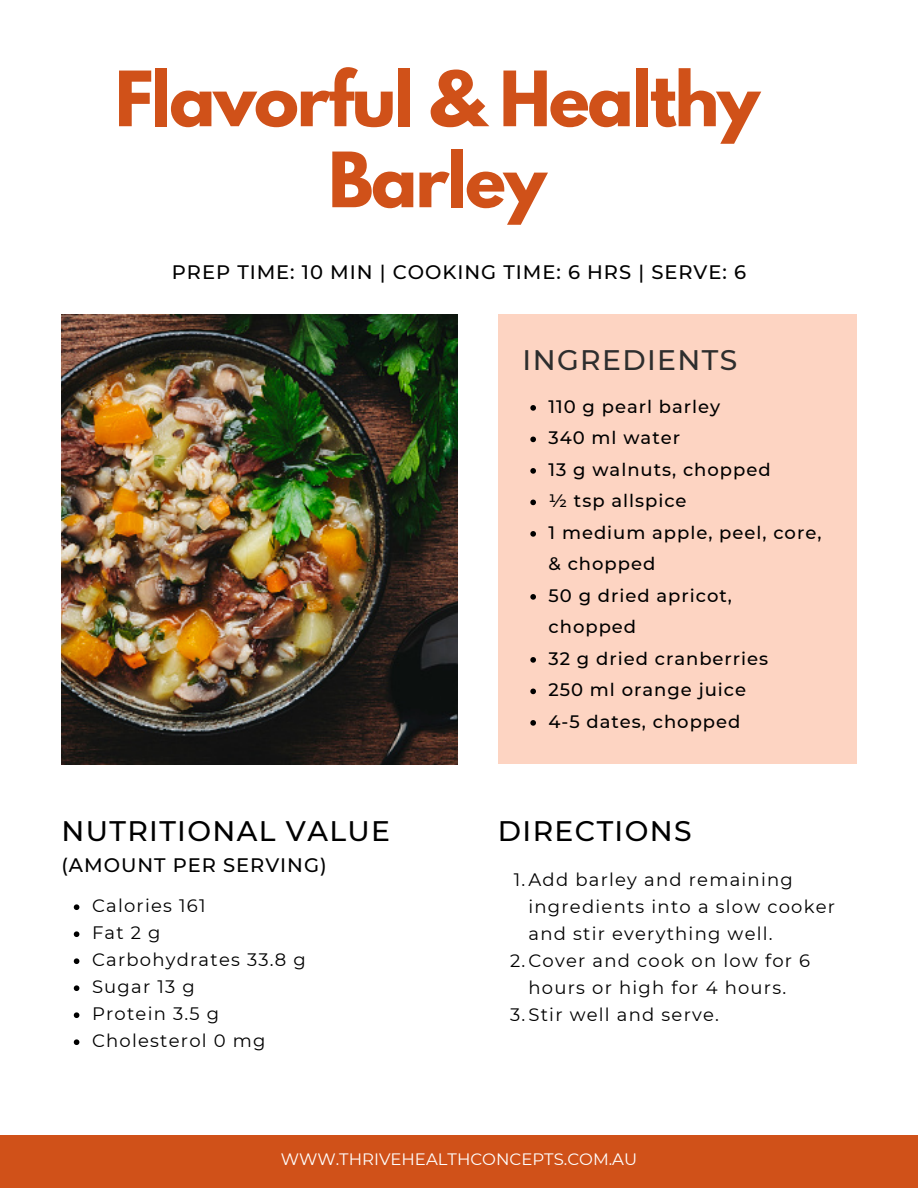
<style>
.page{position:relative;width:918px;height:1188px;background:#fff}
.page>*{position:absolute;margin:0;border:0;box-sizing:border-box;transform-origin:0 0}
.t1{font:700 67.5px/81px "League Spartan";letter-spacing:-.03em;color:#d05119;text-align:center}
.t2{font:500 28.2px "Montserrat";letter-spacing:.05em;color:#000}
.t3{font:500 28.2px "Montserrat";letter-spacing:.05em;color:#2e2e2e}
.t4{font:500 19.5px "Montserrat";letter-spacing:.05em;color:#000}
.t5{font:18px/27px "Montserrat";letter-spacing:.07em;color:#000}
.t6{font:500 18px/31.5px "Montserrat";letter-spacing:.055em;color:#000}
.t7{font:16.5px "Montserrat";color:#fff}
</style>
<div class="page">
<img style="left:61px;top:314px;width:396px;height:450px">
<div style="left:498px;top:314px;width:359px;height:450px;background:#fdd4c2"></div>
<div style="left:0;top:1135px;width:918px;height:53px;background:#d05119"></div>
<svg style="left:530px;top:405px;width:6px;height:6px"></svg>
<svg style="left:530px;top:437px;width:6px;height:5px"></svg>
<svg style="left:530px;top:468px;width:6px;height:6px"></svg>
<svg style="left:530px;top:500px;width:6px;height:5px"></svg>
<svg style="left:530px;top:531px;width:6px;height:6px"></svg>
<svg style="left:530px;top:594px;width:6px;height:6px"></svg>
<svg style="left:530px;top:657px;width:6px;height:6px"></svg>
<svg style="left:530px;top:689px;width:6px;height:5px"></svg>
<svg style="left:530px;top:720px;width:6px;height:6px"></svg>
<svg style="left:74px;top:904px;width:5px;height:6px"></svg>
<svg style="left:74px;top:931px;width:5px;height:6px"></svg>
<svg style="left:74px;top:958px;width:5px;height:6px"></svg>
<svg style="left:74px;top:985px;width:5px;height:6px"></svg>
<svg style="left:74px;top:1012px;width:5px;height:6px"></svg>
<svg style="left:74px;top:1039px;width:5px;height:6px"></svg>
<p class="t1" style="left:115px;top:67px;width:646px">Flavorful &amp; Healthy<br>Barley</p>
<h3 class="t4" style="left:172px;top:260px;width:576px">PREP TIME: 10 MIN | COOKING TIME: 6 HRS | SERVE: 6</h3>
<p class="t2" style="left:61px;top:814px;width:330px">NUTRITIONAL VALUE</p>
<p class="t4" style="left:61px;top:853px;width:267px">(AMOUNT PER SERVING)</p>
<p class="t5" style="left:92px;top:892px;width:115px">Calories 161</p>
<p class="t5" style="left:92px;top:919px;width:70px">Fat 2 g</p>
<p class="t5" style="left:92px;top:946px;width:215px">Carbohydrates 33.8 g</p>
<p class="t5" style="left:92px;top:973px;width:104px">Sugar 13 g</p>
<p class="t5" style="left:92px;top:1000px;width:129px">Protein 3.5 g</p>
<h2 class="t5" style="left:92px;top:1027px;width:175px">Cholesterol 0 mg</h2>
<h2 class="t3" style="left:523px;top:343px;width:216px">INGREDIENTS</h2>
<p class="t6" style="left:549px;top:391px;width:173px">110 g pearl barley</p>
<p class="t6" style="left:549px;top:422px;width:133px">340 ml water</p>
<p class="t6" style="left:549px;top:454px;width:224px">13 g walnuts, chopped</p>
<p class="t6" style="left:549px;top:485px;width:140px">½ tsp allspice</p>
<p class="t6" style="left:549px;top:517px;width:274px">1 medium apple, peel, core, &amp; chopped</p>
<p class="t6" style="left:549px;top:580px;width:185px">50 g dried apricot, chopped</p>
<p class="t6" style="left:549px;top:643px;width:221px">32 g dried cranberries</p>
<p class="t6" style="left:549px;top:674px;width:199px">250 ml orange juice</p>
<p class="t6" style="left:549px;top:706px;width:193px">4-5 dates, chopped</p>
<p class="t2" style="left:498px;top:814px;width:195px">DIRECTIONS</p>
<p class="t5" style="left:528px;top:866px;width:308px;text-indent:-15px">1.Add barley and remaining ingredients into a slow cooker and stir everything well.</p>
<p class="t5" style="left:510px;top:947px;width:302px;text-align:center">2.Cover and cook on low for 6 hours or high for 4 hours.</p>
<p class="t5" style="left:510px;top:1001px;width:210px">3.Stir well and serve.</p>
<h3 class="t7" style="left:281px;top:1149px;width:358px">WWW.THRIVEHEALTHCONCEPTS.COM.AU</h3>
</div>
